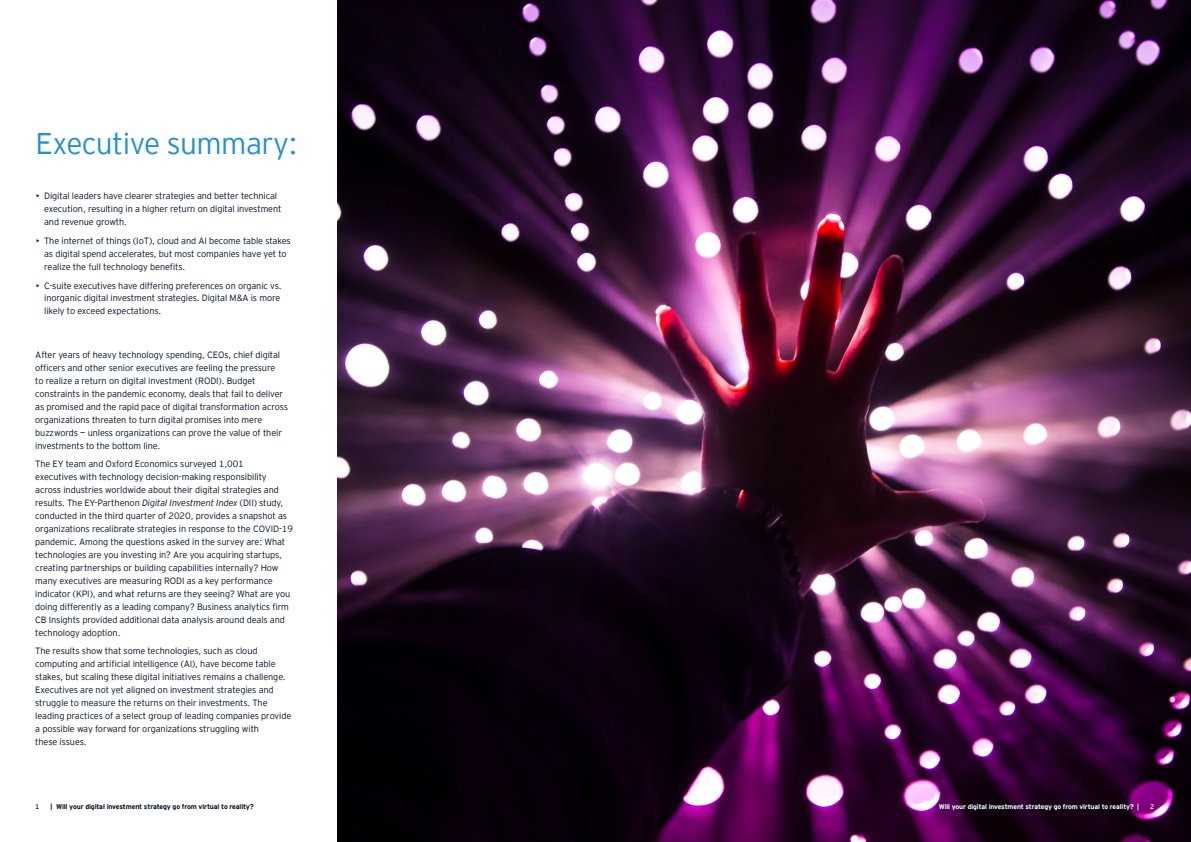
<style>
.page{position:relative;width:1191px;height:842px;background:#fff}
.page>*{position:absolute;margin:0;border:0;box-sizing:border-box;transform-origin:0 0}
.Headline{font:300 29.9px "EY Interstate";letter-spacing:-.02em;color:#2291d0}
.A4-body{font:300 9.1px/12.9px "EY Interstate";letter-spacing:-.01em;color:#071224}
.Document_title_Addit{font:700 6.9px "EY Interstate";letter-spacing:-.02em;color:#071224}
.Page_No_s_Left{font:6.9px "EY Interstate";color:#071224}
.Document_title_Addit-2{font:700 6.8px "EY Interstate";letter-spacing:-.02em;color:#fff}
.Page_No_s_Right{font:6.8px "EY Interstate";color:#fff}
.s1{font-style:italic}
</style>
<div class="page">
<img style="left:338px;top:0;width:853px;height:842px">
<p class="Headline" style="left:36px;top:122px;width:263px">Executive summary:</p>
<p class="A4-body" style="left:44px;top:189px;width:239px;text-indent:-8px">• Digital leaders have clearer strategies and better technical execution, resulting in a higher return on digital investment and revenue growth.</p>
<p class="A4-body" style="left:44px;top:234px;width:248px;text-indent:-8px">• The internet of things (IoT), cloud and AI become table stakes as digital spend accelerates, but most companies have yet to realize the full technology benefits.</p>
<p class="A4-body" style="left:44px;top:278px;width:239px;text-indent:-8px">• C-suite executives have differing preferences on organic vs. inorganic digital investment strategies. Digital M&amp;A is more likely to exceed expectations.</p>
<p class="A4-body" style="left:35px;top:348px;width:254px">After years of heavy technology spending, CEOs, chief digital officers and other senior executives are feeling the pressure<br>to realize a return on digital investment (RODI). Budget constraints in the pandemic economy, deals that fail to deliver as promised and the rapid pace of digital transformation across organizations threaten to turn digital promises into mere buzzwords — unless organizations can prove the value of their investments to the bottom line.</p>
<p class="A4-body" style="left:35px;top:457px;width:259px">The EY team and Oxford Economics surveyed 1,001<br>executives with technology decision-making responsibility across industries worldwide about their digital strategies and results. The EY-Parthenon <span class="s1">Digital Investment Index</span> (DII) study, conducted in the third quarter of 2020, provides a snapshot as organizations recalibrate strategies in response to the COVID-19 pandemic. Among the questions asked in the survey are: What technologies are you investing in? Are you acquiring startups, creating partnerships or building capabilities internally? How many executives are measuring RODI as a key performance indicator (KPI), and what returns are they seeing? What are you doing differently as a leading company? Business analytics firm CB Insights provided additional data analysis around deals and technology adoption.</p>
<p class="A4-body" style="left:35px;top:644px;width:258px">The results show that some technologies, such as cloud computing and artificial intelligence (AI), have become table stakes, but scaling these digital initiatives remains a challenge.<br>Executives are not yet aligned on investment strategies and struggle to measure the returns on their investments. The leading practices of a select group of leading companies provide a possible way forward for organizations struggling with<br>these issues.</p>
<p class="Page_No_s_Left" style="left:35px;top:802px;width:6px">1</p>
<p class="Document_title_Addit" style="left:51px;top:802px;width:205px">| Will your digital investment strategy go from virtual to reality?</p>
<p class="Document_title_Addit-2" style="left:939px;top:802px;width:202px">Will your digital investment strategy go from virtual to reality? |</p>
<p class="Page_No_s_Right" style="left:1150px;top:802px;width:6px">2</p>
</div>
